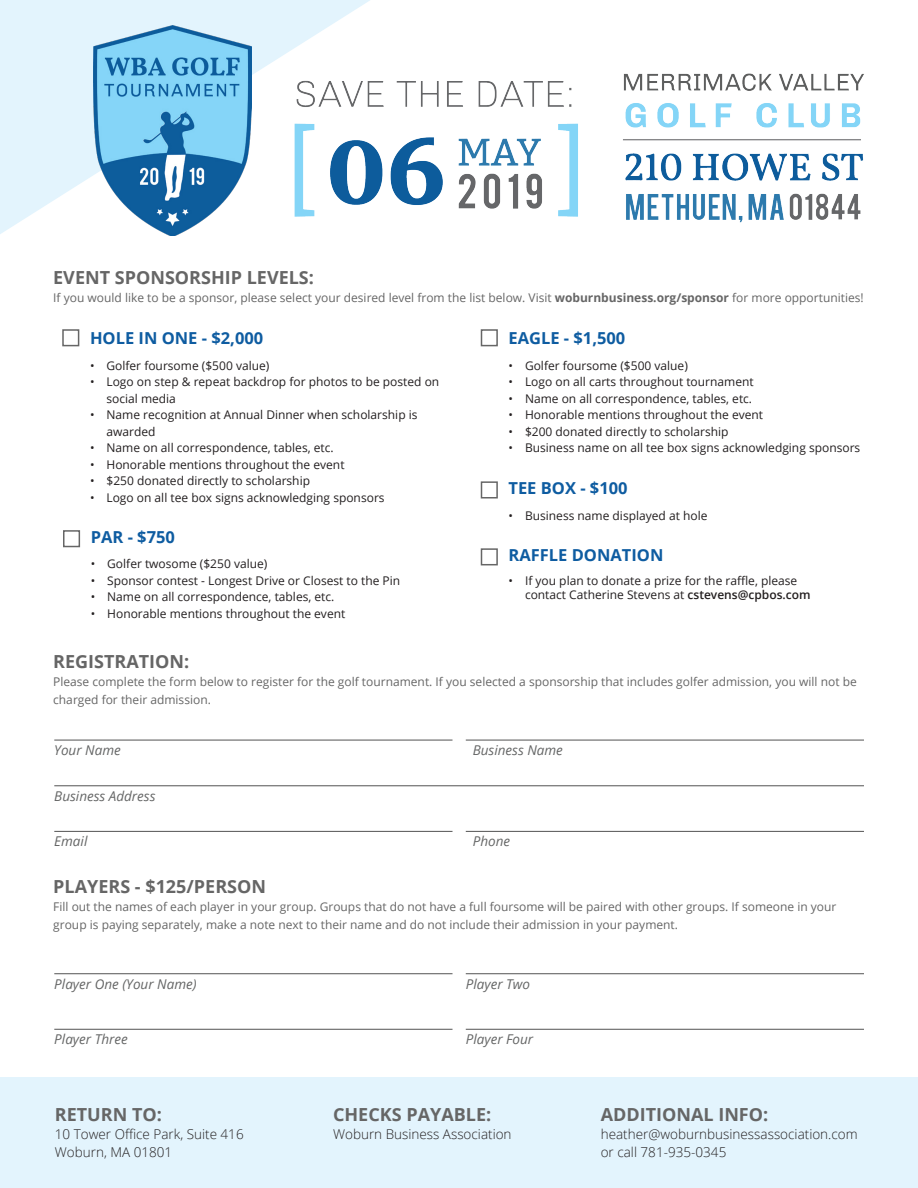
<style>
.page{position:relative;width:918px;height:1188px;background:#fff}
.page>*{position:absolute;margin:0;border:0;box-sizing:border-box;transform-origin:0 0}
.t1{font:700 18px "Open Sans";color:#666}
.t2{font:700 16.5px "Open Sans";color:#0e5ca1}
.t3{font:300 13.5px/18px "Open Sans";color:#231f20}
.t4{font:italic 13.5px "Open Sans";color:#656666}
.t5{font:12px/16.5px "Open Sans";color:#231f20}
.t6{font:12px/18px "Open Sans";color:#666}
.s1{font-weight:700}
.s2{font-weight:600}
</style>
<div class="page">
<div style="left:0;top:1077px;width:918px;height:111px;background:#e3f4fd"></div>
<svg style="left:0;top:0;width:370px;height:234px;fill:#e3f4fd"></svg>
<img style="left:93px;top:25px;width:158px;height:211px">
<img style="left:287px;top:76px;width:291px;height:144px">
<img style="left:623px;top:73px;width:241px;height:150px">
<div style="left:62px;top:329px;width:17px;height:17px;border:2px solid #666"></div>
<div style="left:481px;top:329px;width:17px;height:17px;border:2px solid #666"></div>
<div style="left:63px;top:530px;width:17px;height:17px;border:2px solid #666"></div>
<div style="left:481px;top:481px;width:17px;height:18px;border:2px solid #666"></div>
<div style="left:481px;top:548px;width:17px;height:17px;border:2px solid #666"></div>
<hr style="left:54px;top:740px;width:399px;height:1px;background:#666">
<hr style="left:54px;top:973px;width:399px;height:1px;background:#666">
<hr style="left:54px;top:1029px;width:399px;height:1px;background:#666">
<hr style="left:466px;top:973px;width:398px;height:1px;background:#666">
<hr style="left:466px;top:1029px;width:398px;height:1px;background:#666">
<hr style="left:54px;top:831px;width:399px;height:1px;background:#666">
<hr style="left:54px;top:785px;width:810px;height:1px;background:#666">
<hr style="left:466px;top:740px;width:398px;height:1px;background:#666">
<hr style="left:466px;top:831px;width:398px;height:1px;background:#666">
<p class="t1" style="left:53px;top:265px;width:262px">EVENT SPONSORSHIP LEVELS:</p>
<p class="t6" style="left:53px;top:288px;width:812px">If you would like to be a sponsor, please select your desired level from the list below. Visit <span class="s1">woburnbusiness.org/sponsor</span> for more opportunities!</p>
<p class="t2" style="left:90px;top:326px;width:175px">HOLE IN ONE - $2,000</p>
<p class="t5" style="left:90px;top:357px;width:181px">• Golfer foursome ($500 value)</p>
<p class="t5" style="left:106px;top:373px;width:334px;text-indent:-16px">• Logo on step &amp; repeat backdrop for photos to be posted on social media</p>
<p class="t5" style="left:106px;top:406px;width:313px;text-indent:-16px">• Name recognition at Annual Dinner when scholarship is awarded</p>
<p class="t5" style="left:90px;top:439px;width:245px">• Name on all correspondence, tables, etc.</p>
<p class="t5" style="left:90px;top:456px;width:256px">• Honorable mentions throughout the event</p>
<p class="t5" style="left:90px;top:472px;width:222px">• $250 donated directly to scholarship</p>
<p class="t5" style="left:90px;top:489px;width:296px">• Logo on all tee box signs acknowledging sponsors</p>
<p class="t2" style="left:91px;top:525px;width:86px">PAR - $750</p>
<p class="t5" style="left:91px;top:555px;width:178px">• Golfer twosome ($250 value)</p>
<p class="t5" style="left:91px;top:572px;width:311px">• Sponsor contest - Longest Drive or Closest to the Pin</p>
<p class="t5" style="left:91px;top:588px;width:245px">• Name on all correspondence, tables, etc.</p>
<p class="t5" style="left:91px;top:605px;width:256px">• Honorable mentions throughout the event</p>
<p class="t2" style="left:508px;top:327px;width:118px">EAGLE - $1,500</p>
<p class="t5" style="left:508px;top:357px;width:181px">• Golfer foursome ($500 value)</p>
<p class="t5" style="left:508px;top:373px;width:247px">• Logo on all carts throughout tournament</p>
<p class="t5" style="left:508px;top:390px;width:245px">• Name on all correspondence, tables, etc.</p>
<p class="t5" style="left:508px;top:406px;width:256px">• Honorable mentions throughout the event</p>
<p class="t5" style="left:508px;top:423px;width:222px">• $200 donated directly to scholarship</p>
<p class="t5" style="left:508px;top:439px;width:353px">• Business name on all tee box signs acknowledging sponsors</p>
<p class="t2" style="left:508px;top:476px;width:121px">TEE BOX - $100</p>
<p class="t5" style="left:508px;top:507px;width:200px">• Business name displayed at hole</p>
<p class="t2" style="left:508px;top:543px;width:156px">RAFFLE DONATION</p>
<p class="t5" style="left:525px;top:573px;width:287px;line-height:14.4px;text-indent:-16px">• If you plan to donate a prize for the raffle, please contact Catherine Stevens at <span class="s2">cstevens@cpbos.com</span></p>
<p class="t1" style="left:53px;top:649px;width:138px">REGISTRATION:</p>
<p class="t6" style="left:53px;top:672px;width:805px">Please complete the form below to register for the golf tournament. If you selected a sponsorship that includes golfer admission, you will not be charged for their admission.</p>
<p class="t4" style="left:54px;top:741px;width:68px">Your Name</p>
<p class="t4" style="left:54px;top:786px;width:103px">Business Address</p>
<p class="t4" style="left:54px;top:832px;width:35px">Email</p>
<p class="t4" style="left:473px;top:741px;width:92px">Business Name</p>
<p class="t4" style="left:473px;top:832px;width:39px">Phone</p>
<p class="t1" style="left:53px;top:874px;width:214px">PLAYERS - $125/PERSON</p>
<p class="t6" style="left:53px;top:897px;width:785px">Fill out the names of each player in your group. Groups that do not have a full foursome will be paired with other groups. If someone in your group is paying separately, make a note next to their name and do not include their admission in your payment.</p>
<p class="t4" style="left:54px;top:974px;width:144px">Player One (Your Name)</p>
<p class="t4" style="left:466px;top:974px;width:66px">Player Two</p>
<p class="t4" style="left:54px;top:1030px;width:75px">Player Three</p>
<p class="t4" style="left:466px;top:1030px;width:69px">Player Four</p>
<p class="t1" style="left:55px;top:1102px;width:109px">RETURN TO:</p>
<p class="t3" style="left:55px;top:1125px;width:190px">10 Tower Office Park, Suite 416</p>
<p class="t3" style="left:55px;top:1143px;width:119px">Woburn, MA 01801</p>
<p class="t1" style="left:333px;top:1102px;width:160px">CHECKS PAYABLE:</p>
<p class="t3" style="left:333px;top:1125px;width:180px">Woburn Business Association</p>
<p class="t1" style="left:601px;top:1102px;width:169px">ADDITIONAL INFO:</p>
<p class="t3" style="left:601px;top:1125px;width:258px">heather@woburnbusinessassociation.com or call 781-935-0345</p>
</div>
